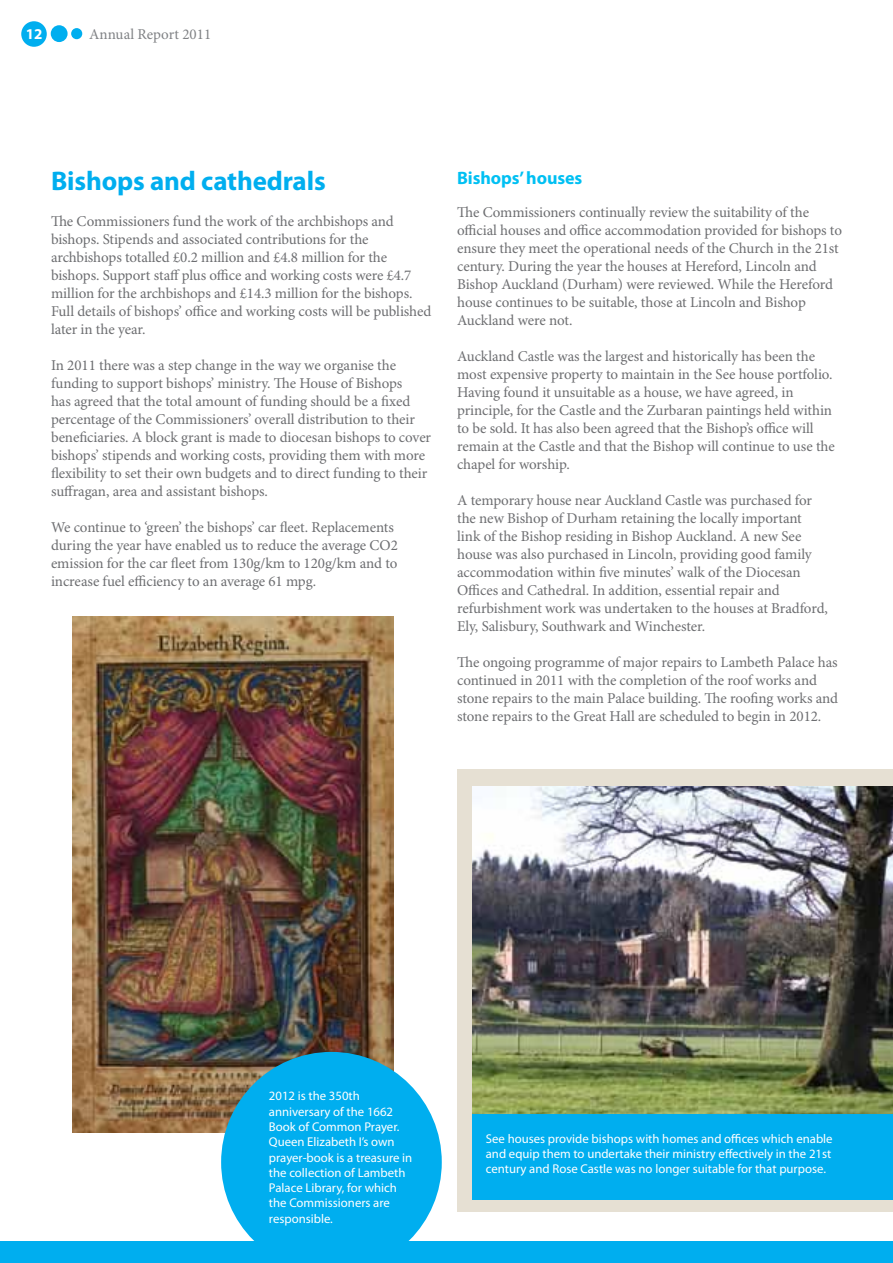
<style>
.page{position:relative;width:893px;height:1263px;background:#fff}
.page>*{position:absolute;margin:0;border:0;box-sizing:border-box;transform-origin:0 0}
.t1{font:700 27px "Myriad Pro";letter-spacing:-.005em;color:#00aeef}
.t2{font:700 18px "Myriad Pro";letter-spacing:-.005em;color:#00c0f3}
.t3{font:15px/18px "Minion Pro";letter-spacing:-.01em;color:#6d6e71}
.t4{font:15px "Minion Pro";color:#808285}
.t5{font:700 15px "Myriad Pro";color:#fff}
.t6{font:12.75px/15.3px "Myriad Pro";color:#fff;text-align:justify}
</style>
<div class="page">
<img style="left:72px;top:617px;width:321px;height:516px">
<div style="left:21px;top:21px;width:26px;height:26px;background:#00aeef;border-radius:50%"></div>
<div style="left:51px;top:25px;width:17px;height:17px;background:#00aeef;border-radius:50%"></div>
<div style="left:71px;top:28px;width:11px;height:11px;background:#00aeef;border-radius:50%"></div>
<div style="left:0;top:1242px;width:893px;height:21px;background:#00aeef"></div>
<div style="left:457px;top:770px;width:436px;height:442px;background:#e6e0d3"></div>
<img style="left:472px;top:787px;width:421px;height:327px">
<div style="left:472px;top:1114px;width:421px;height:85px;background:#00aeef"></div>
<svg style="left:221px;top:1052px;width:221px;height:190px;background:#20b0e4"></svg>
<p class="t5" style="left:26px;top:25px;width:18px">12</p>
<p class="t4" style="left:89px;top:25px;width:123px">Annual Report 2011</p>
<h1 class="t1" style="left:51px;top:166px;width:276px">Bishops and cathedrals</h1>
<p class="t3" style="left:51px;top:213px;width:382px">The Commissioners fund the work of the archbishops and bishops. Stipends and associated contributions for the archbishops totalled £0.2 million and £4.8 million for the bishops. Support staff plus office and working costs were £4.7 million for the archbishops and £14.3 million for the bishops.<br>Full details of bishops’ office and working costs will be published later in the year.</p>
<p class="t3" style="left:51px;top:357px;width:382px">In 2011 there was a step change in the way we organise the funding to support bishops’ ministry. The House of Bishops<br>has agreed that the total amount of funding should be a fixed percentage of the Commissioners’ overall distribution to their beneficiaries. A block grant is made to diocesan bishops to cover bishops’ stipends and working costs, providing them with more flexibility to set their own budgets and to direct funding to their suffragan, area and assistant bishops.</p>
<p class="t3" style="left:51px;top:519px;width:348px">We continue to ‘green’ the bishops’ car fleet. Replacements during the year have enabled us to reduce the average CO2 emission for the car fleet from 130g/km to 120g/km and to increase fuel efficiency to an average 61 mpg.</p>
<p class="t2" style="left:457px;top:167px;width:127px">Bishops’ houses</p>
<p class="t3" style="left:457px;top:203px;width:386px">The Commissioners continually review the suitability of the official houses and office accommodation provided for bishops to ensure they meet the operational needs of the Church in the 21st century. During the year the houses at Hereford, Lincoln and Bishop Auckland (Durham) were reviewed. While the Hereford house continues to be suitable, those at Lincoln and Bishop Auckland were not.</p>
<p class="t3" style="left:457px;top:347px;width:379px">Auckland Castle was the largest and historically has been the most expensive property to maintain in the See house portfolio.<br>Having found it unsuitable as a house, we have agreed, in principle, for the Castle and the Zurbaran paintings held within to be sold. It has also been agreed that the Bishop’s office will remain at the Castle and that the Bishop will continue to use the chapel for worship.</p>
<p class="t3" style="left:457px;top:491px;width:372px">A temporary house near Auckland Castle was purchased for the new Bishop of Durham retaining the locally important link of the Bishop residing in Bishop Auckland. A new See house was also purchased in Lincoln, providing good family accommodation within five minutes’ walk of the Diocesan Offices and Cathedral. In addition, essential repair and refurbishment work was undertaken to the houses at Bradford, Ely, Salisbury, Southwark and Winchester.</p>
<p class="t3" style="left:457px;top:653px;width:382px">The ongoing programme of major repairs to Lambeth Palace has continued in 2011 with the completion of the roof works and stone repairs to the main Palace building. The roofing works and stone repairs to the Great Hall are scheduled to begin in 2012.</p>
<p class="t6" style="left:269px;top:1089px;width:145px;text-align:left">2012 is the 350th anniversary of the 1662<br>Book of Common Prayer.<br>Queen Elizabeth I’s own prayer-book is a treasure in the collection of Lambeth<br>Palace Library, for which the Commissioners are responsible.</p>
<p class="t6" style="left:486px;top:1131px;width:348px">See houses provide bishops with homes and offices which enable and equip them to undertake their ministry effectively in the 21st century and Rose Castle was no longer suitable for that purpose.</p>
</div>
